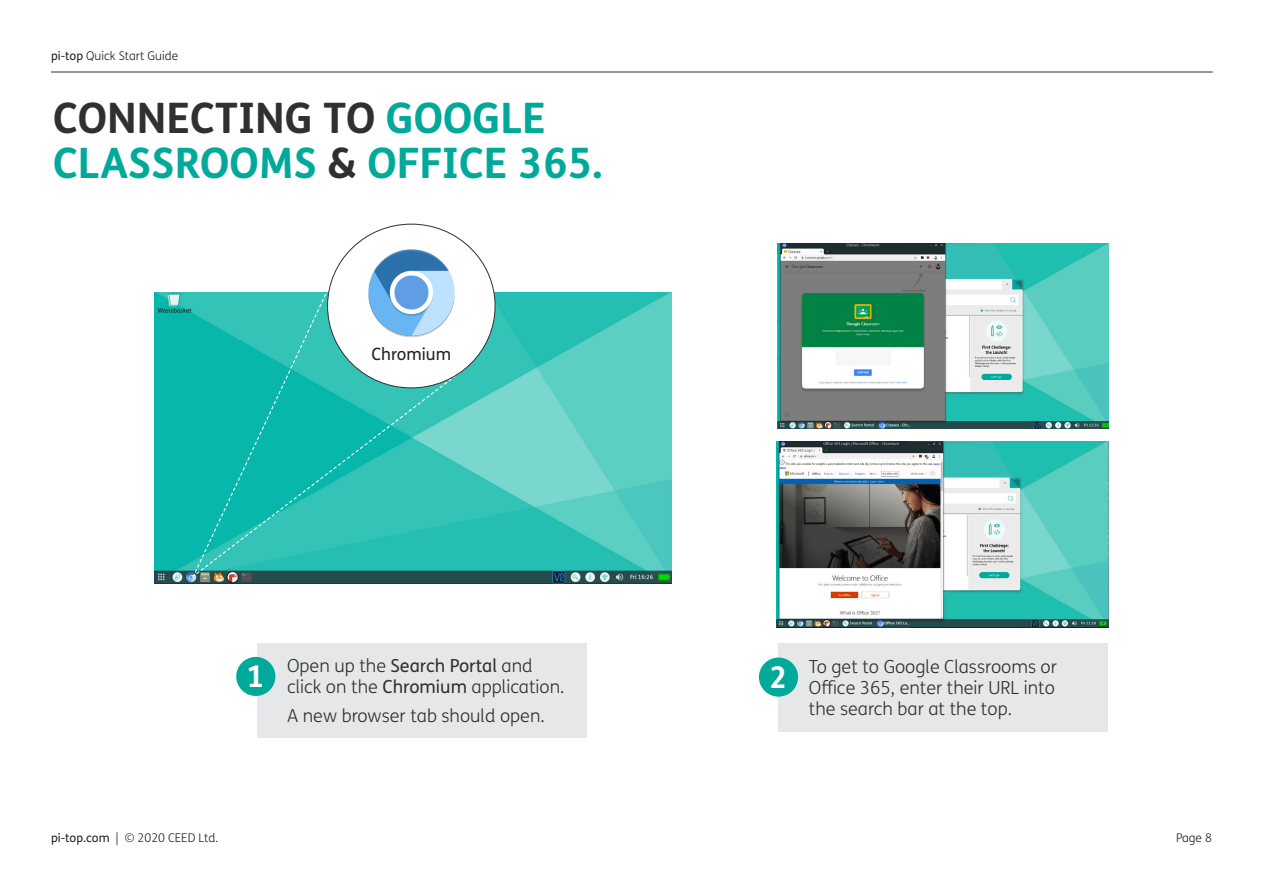
<style>
.page{position:relative;width:1263px;height:893px;background:#fff}
.page>*{position:absolute;margin:0;border:0;box-sizing:border-box;transform-origin:0 0}
.t1{font:700 42px "FS Me Pro";color:#00a99a}
.t2{font:700 42px "FS Me Pro";color:#312f30}
.t3{font:700 30px "FS Me Pro";color:#fff}
.t4{font:300 18px/21px "FS Me Pro";color:#312f30}
.t5{font:16.95px "FS Me Pro";color:#231f20}
.t6{font:300 12px "FS Me Pro";color:#231f20}
.s1{font-weight:400}
.s2{color:#00a99a}
.s3{color:#312f30}
</style>
<div class="page">
<hr style="left:51px;top:72px;width:1162px;height:1px;background:#312f30">
<img style="left:154px;top:293px;width:518px;height:291px">
<svg style="left:191px;top:269px;width:278px;height:311px;background:#2dbdb2"></svg>
<div style="left:257px;top:644px;width:329px;height:94px;background:#e6e7e9"></div>
<div style="left:236px;top:657px;width:39px;height:39px;background:#00a99a;border-radius:50%"></div>
<div style="left:778px;top:644px;width:330px;height:88px;background:#e6e7e9"></div>
<div style="left:759px;top:657px;width:39px;height:40px;background:#00a99a;border-radius:50%"></div>
<img style="left:777px;top:244px;width:332px;height:184px">
<img style="left:777px;top:442px;width:331px;height:185px">
<div style="left:837px;top:352px;width:52px;height:11px;background:#f7f7f7"></div>
<div style="left:328px;top:224px;width:167px;height:164px;background:#fff;border-radius:50%"></div>
<img style="left:368px;top:249px;width:87px;height:88px">
<p class="t6" style="left:51px;top:48px;width:129px"><span class="s1">pi-top</span> Quick Start Guide</p>
<p class="t2" style="left:53px;top:85px;width:494px">CONNECTING TO <span class="s2">GOOGLE</span></p>
<p class="t1" style="left:53px;top:130px;width:551px">CLASSROOMS <span class="s3">&amp;</span> OFFICE 365.</p>
<p class="t5" style="left:371px;top:342px;width:81px">Chromium</p>
<p class="t3" style="left:247px;top:653px;width:19px">1</p>
<p class="t4" style="left:287px;top:655px;width:247px">Open up the <span class="s1">Search Portal</span> and</p>
<p class="t4" style="left:287px;top:676px;width:279px">click on the <span class="s1">Chromium</span> application.</p>
<p class="t4" style="left:287px;top:705px;width:259px">A new browser tab should open.</p>
<p class="t3" style="left:770px;top:654px;width:19px">2</p>
<p class="t4" style="left:809px;top:656px;width:250px">To get to Google Classrooms or<br>Office 365, enter their URL into</p>
<p class="t4" style="left:809px;top:698px;width:205px">the search bar at the top.</p>
<p class="t6" style="left:51px;top:829px;width:169px"><span class="s1">pi-top.com</span> | © 2020 CEED Ltd.</p>
<p class="t6" style="left:1176px;top:829px;width:37px">Page 8</p>
</div>
